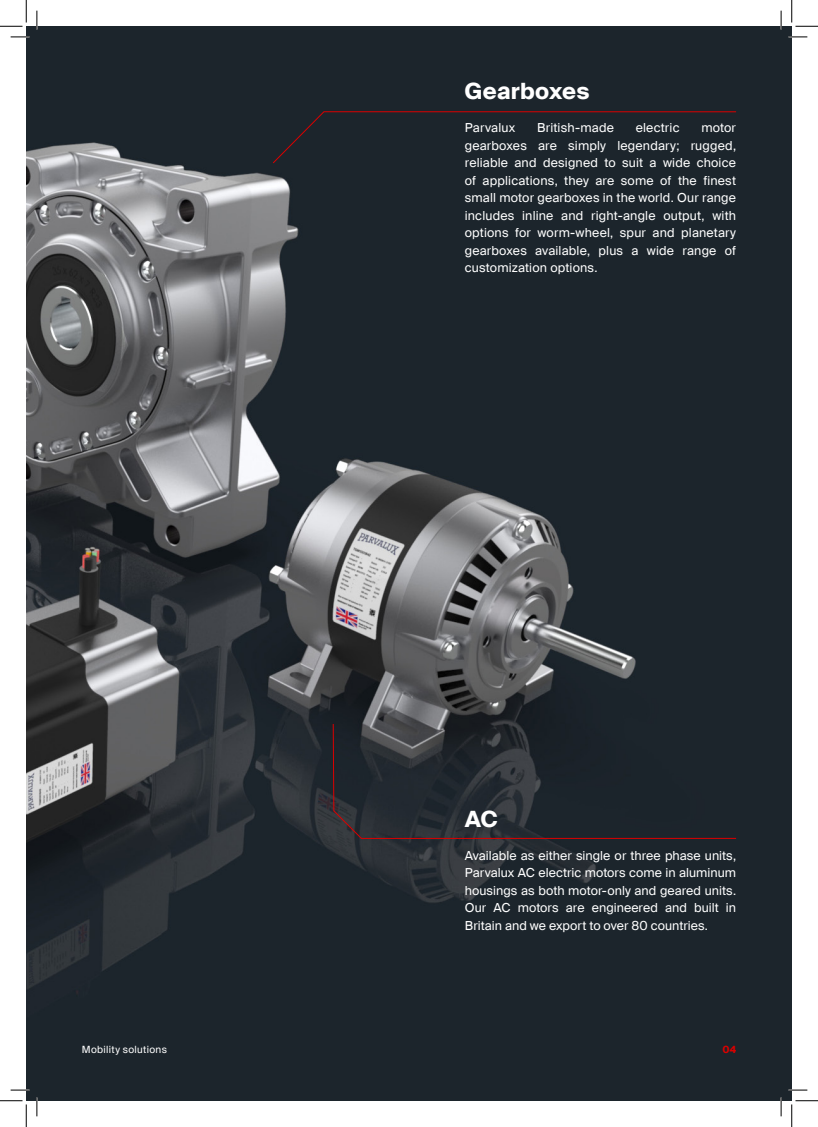
<style>
.page{position:relative;width:818px;height:1127px;background:#fff}
.page>*{position:absolute;margin:0;border:0;box-sizing:border-box;transform-origin:0 0}
.t1{font:700 22.5px "Suisse Intl";letter-spacing:.015em;color:#fff}
.t2{font:12.5px/17.5px "Suisse Intl";letter-spacing:.01em;color:#fff;text-align:justify}
.t3{font:10px "Suisse Intl";letter-spacing:.035em;color:#fff}
.t4{font:700 10px "Suisse Intl";color:#dc0000}
</style>
<div class="page">
<img style="left:26px;top:26px;width:766px;height:1074px">
<svg style="left:333px;top:723px;width:404px;height:115px"></svg>
<div style="left:272px;top:111px;width:465px;height:53px;background:#1c252c"></div>
<svg style="left:11px;top:36px;width:18px;height:2px"></svg>
<svg style="left:788px;top:36px;width:19px;height:2px"></svg>
<svg style="left:11px;top:1088px;width:18px;height:2px"></svg>
<svg style="left:788px;top:1088px;width:19px;height:2px"></svg>
<svg style="left:36px;top:11px;width:2px;height:18px"></svg>
<svg style="left:36px;top:1097px;width:2px;height:18px"></svg>
<svg style="left:780px;top:11px;width:2px;height:18px"></svg>
<svg style="left:780px;top:1097px;width:2px;height:18px"></svg>
<svg style="left:0;top:0;width:27px;height:27px"></svg>
<svg style="left:0;top:1100px;width:27px;height:26px"></svg>
<svg style="left:791px;top:0;width:27px;height:27px"></svg>
<svg style="left:791px;top:1100px;width:27px;height:26px"></svg>
<p class="t1" style="left:465px;top:78px;width:126px">Gearboxes</p>
<p class="t2" style="left:465px;top:119px;width:52px">Parvalux</p>
<p class="t2" style="left:537px;top:119px;width:78px">British-made</p>
<p class="t2" style="left:636px;top:119px;width:45px">electric</p>
<p class="t2" style="left:465px;top:119px;width:273px;text-indent:237px">motor gearboxes are simply legendary; rugged, reliable and designed to suit a wide choice of applications, they are some of the finest small motor gearboxes in the world. Our range includes inline and right-angle output, with options for worm-wheel, spur and planetary gearboxes available, plus a wide range of customization options.</p>
<p class="t1" style="left:465px;top:806px;width:34px">AC</p>
<p class="t2" style="left:465px;top:846px;width:273px">Available as either single or three phase units, Parvalux AC electric motors come in aluminum housings as both motor-only and geared units.<br>Our AC motors are engineered and built in Britain and we export to over 80 countries.</p>
<p class="t3" style="left:82px;top:1043px;width:87px">Mobility solutions</p>
<p class="t4" style="left:722px;top:1043px;width:15px">04</p>
</div>
